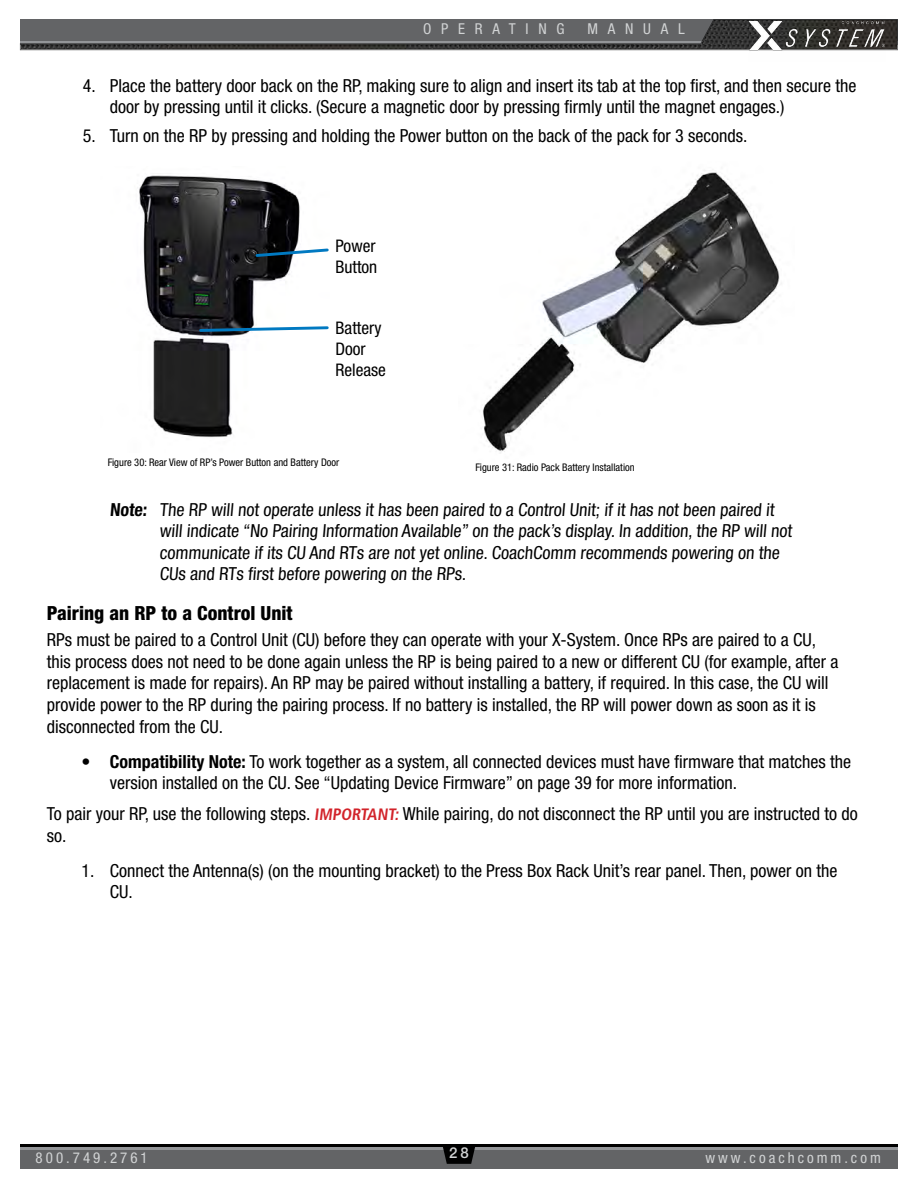
<style>
.page{position:relative;width:918px;height:1188px;background:#fff}
.page>*{position:absolute;margin:0;border:0;box-sizing:border-box;transform-origin:0 0}
.t1{font:800 condensed 19.5px "Helvetica Neue LT Std";color:#000}
.t2{font:condensed 18px/21.6px "Helvetica Neue LT Std";color:#000}
.t3{font:condensed 17.4px/20.9px "Helvetica Neue LT Std";color:#000}
.t4{font:condensed 15px "Helvetica Neue LT Std";letter-spacing:.2em;color:#d1d3d4}
.t5{font:condensed 15px "Helvetica Neue LT Std";letter-spacing:.65em;color:#d1d3d4}
.t6{font:500 15px "Helvetica Neue LT Std";color:#d1d3d4}
.t7{font:condensed 10.5px "Helvetica Neue LT Std";color:#000}
.s1{font-weight:700}
.s2{font-family:"Frutiger LT Std";font-weight:700;font-size:16.5px;color:#d2232a}
</style>
<div class="page">
<div style="left:20px;top:1147px;width:878px;height:22px;background:#636466"></div>
<hr style="left:20px;top:1146px;width:878px;height:4px;background:#939598">
<svg style="left:19px;top:19px;width:879px;height:32px;background:#5f5f61"></svg>
<hr style="left:20px;top:1144px;width:878px;height:3px;background:#000">
<svg style="left:443px;top:1147px;width:32px;height:17px"></svg>
<img style="left:748px;top:19px;width:138px;height:32px">
<img style="left:139px;top:175px;width:161px;height:263px">
<svg style="left:254px;top:247px;width:75px;height:12px"></svg>
<svg style="left:198px;top:325px;width:131px;height:8px"></svg>
<img style="left:483px;top:170px;width:299px;height:283px">
<p class="t5" style="left:423px;top:20px;width:143px">OPERATING</p>
<p class="t4" style="left:588px;top:20px;width:99px">MANUAL</p>
<p class="t2" style="left:110px;top:74px;width:748px;text-indent:-27px">4. Place the battery door back on the RP, making sure to align and insert its tab at the top first, and then secure the door by pressing until it clicks. (Secure a magnetic door by pressing firmly until the magnet engages.)</p>
<p class="t2" style="left:83px;top:124px;width:666px">5. Turn on the RP by pressing and holding the Power button on the back of the pack for 3 seconds.</p>
<p class="t3" style="left:335px;top:235px;width:43px">Power<br>Button</p>
<p class="t3" style="left:335px;top:317px;width:52px">Battery<br>Door<br>Release</p>
<p class="t7" style="left:108px;top:456px;width:233px">Figure 30: Rear View of RP’s Power Button and Battery Door</p>
<p class="t7" style="left:475px;top:461px;width:161px">Figure 31: Radio Pack Battery Installation</p>
<p class="t2" style="left:159px;top:498px;width:636px;text-indent:-50px"><span class="s1">Note:</span> The RP will not operate unless it has been paired to a Control Unit; if it has not been paired it will indicate “No Pairing Information Available” on the pack’s display. In addition, the RP will not communicate if its CU And RTs are not yet online. CoachComm recommends powering on the CUs and RTs first before powering on the RPs.</p>
<p class="t1" style="left:47px;top:601px;width:247px">Pairing an RP to a Control Unit</p>
<p class="t2" style="left:47px;top:629px;width:793px">RPs must be paired to a Control Unit (CU) before they can operate with your X-System. Once RPs are paired to a CU, this process does not need to be done again unless the RP is being paired to a new or different CU (for example, after a replacement is made for repairs). An RP may be paired without installing a battery, if required. In this case, the CU will provide power to the RP during the pairing process. If no battery is installed, the RP will power down as soon as it is disconnected from the CU.</p>
<p class="t2" style="left:110px;top:750px;width:743px;text-indent:-28px">• <span class="s1">Compatibility Note:</span> To work together as a system, all connected devices must have firmware that matches the version installed on the CU. See “Updating Device Firmware” on page 39 for more information.</p>
<p class="t2" style="left:47px;top:803px;width:812px">To pair your RP, use the following steps. <span class="s2">IMPORTANT:</span>While pairing, do not disconnect the RP until you are instructed to do so.</p>
<p class="t2" style="left:110px;top:859px;width:729px;text-indent:-28px">1. Connect the Antenna(s) (on the mounting bracket) to the Press Box Rack Unit’s rear panel. Then, power on the<br>CU.</p>
<p class="t4" style="left:36px;top:1149px;width:114px">800.749.2761</p>
<p class="t6" style="left:449px;top:1144px;width:21px">28</p>
<p class="t4" style="left:705px;top:1149px;width:177px">www.coachcomm.com</p>
</div>
